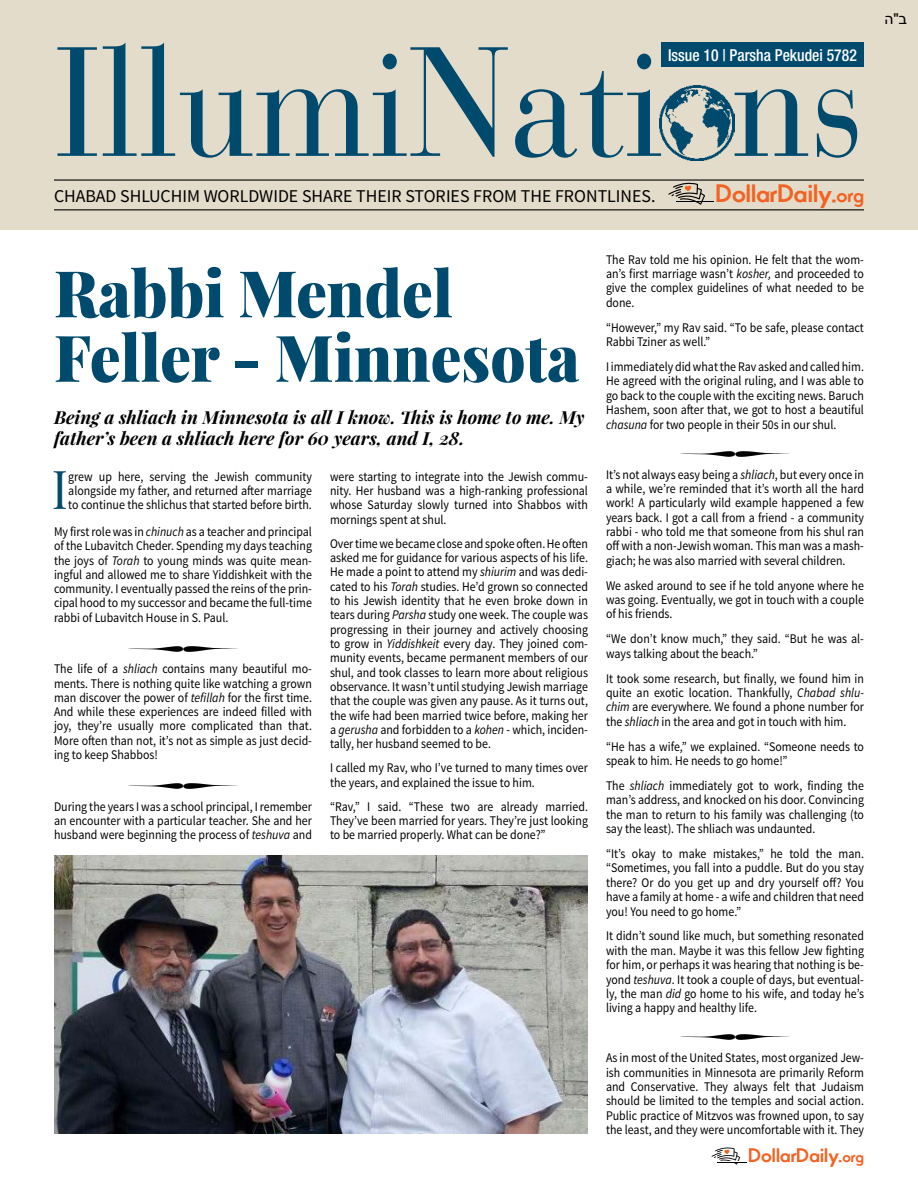
<style>
.page{position:relative;width:918px;height:1188px;background:#fff}
.page>*{position:absolute;margin:0;border:0;box-sizing:border-box;transform-origin:0 0}
.t1{font:154.2px "Bauer Bodoni Std";color:#004a6e;scale:.9 1}
.t2{font:900 64.5px/64.5px "Playfair Display";color:#004a6e;scale:.95 1}
.Body{font:53.4px "Playfair Display";color:#004a6e;scale:.9 1}
.t3{font:700 24px "Movement";letter-spacing:-.005em;color:#f26323}
.t4{font:700 18.6px "Movement";letter-spacing:-.005em;color:#f26323}
.Intro{font:italic 700 18px/21.6px "Playfair Display";color:#000}
.t5{font:18px "Source Sans Pro";color:#000}
.t6{font:500 condensed 16.5px "Helvetica Neue LT Std";color:#fff;scale:.95 1}
.t7{font:15px "Arial";color:#000}
.Body-2{font:13.2px/14.4px "Source Sans Pro";color:#000;text-align:justify;scale:.9 1}
.s1{color:#e4dcca}
.s2{font-size:19.05px}
.s3{font-style:italic}
.s4{font-size:14.85px}
</style>
<div class="page">
<div style="left:0;top:0;width:918px;height:230px;background:#e4dcca"></div>
<hr style="left:54px;top:179px;width:810px;height:2px;background:#000">
<hr style="left:54px;top:209px;width:810px;height:1px;background:#000">
<div style="left:661px;top:43px;width:203px;height:24px;background:#004a6e"></div>
<svg style="left:668px;top:183px;width:37px;height:22px"></svg>
<hr style="left:676px;top:201px;width:37px;height:1px;background:#000">
<img style="left:660px;top:85px;width:75px;height:76px">
<svg style="left:712px;top:1147px;width:28px;height:18px"></svg>
<hr style="left:717px;top:1161px;width:30px;height:1px;background:#fff">
<hr style="left:717px;top:1162px;width:30px;height:1px;background:#000">
<img style="left:54px;top:855px;width:534px;height:279px">
<p class="t1" style="left:54px;top:11px;width:902px">IllumiNati<span class="s1">o</span>ns</p>
<p class="t5" style="left:54px;top:185px;width:603px">CHABAD SHLUCHIM WORLDWIDE SHARE THEIR STORIES FROM THE FRONTLINES.</p>
<p class="t6" style="left:668px;top:45px;width:200px">Issue 10 | Parsha Pekudei 5782</p>
<p class="t3" style="left:716px;top:178px;width:150px">DollarDaily.<span class="s2">org</span></p>
<p class="t2" style="left:54px;top:260px;width:555px">Rabbi Mendel<br>Feller - Minnesota</p>
<p class="Intro" style="left:54px;top:405px;width:532px">Being a shliach in Minnesota is all I know. This is home to me. My father’s been a shliach here for 60 years, and I, 28.</p>
<p class="Body" style="left:52px;top:456px;width:20px">I</p>
<p class="Body-2" style="left:68px;top:469px;width:272px">grew up here, serving the Jewish community alongside my father, and returned after marriage to continue the shlichus that started before birth.</p>
<p class="Body-2" style="left:54px;top:525px;width:288px">My first role was in <span class="s3">chinuch</span> as a teacher and principal of the Lubavitch Cheder. Spending my days teaching the joys of <span class="s3">Torah</span> to young minds was quite mean&shy;ingful and allowed me to share Yiddishkeit with the community. I eventually passed the reins of the prin&shy;cipal hood to my successor and became the full-time rabbi of Lubavitch House in S. Paul.</p>
<p class="Body-2" style="left:54px;top:662px;width:288px">The life of a <span class="s3">shliach</span> contains many beautiful mo-</p>
<p class="Body-2" style="left:54px;top:676px;width:288px">ments. There is nothing quite like watching a grown man discover the power of <span class="s3">tefillah</span> for the first time.<br>And while these experiences are indeed filled with joy, they’re usually more complicated than that.<br>More often than not, it’s not as simple as just decid&shy;ing to keep Shabbos!</p>
<p class="Body-2" style="left:54px;top:800px;width:288px">During the years I was a school principal, I remember an encounter with a particular teacher. She and her husband were beginning the process of <span class="s3">teshuva</span> and</p>
<p class="Body-2" style="left:330px;top:469px;width:288px">were starting to integrate into the Jewish commu&shy;nity. Her husband was a high-ranking professional whose Saturday slowly turned into Shabbos with mornings spent at shul.</p>
<p class="Body-2" style="left:330px;top:536px;width:288px">Over time we became close and spoke often. He often asked me for guidance for various aspects of his life.<br>He made a point to attend my <span class="s3">shiurim</span> and was dedi&shy;cated to his <span class="s3">Torah</span> studies. He’d grown so connected to his Jewish identity that he even broke down in tears during <span class="s3">Parsha</span> study one week. The couple was progressing in their journey and actively choosing to grow in <span class="s3">Yiddishkeit</span> every day. They joined com&shy;munity events, became permanent members of our shul, and took classes to learn more about religious observance. It wasn’t until studying Jewish marriage that the couple was given any pause. As it turns out, the wife had been married twice before, making her a <span class="s3">gerusha</span> and forbidden to a <span class="s3">kohen</span> - which, inciden&shy;tally, her husband seemed to be.</p>
<p class="Body-2" style="left:330px;top:761px;width:288px">I called my Rav, who I’ve turned to many times over the years, and explained the issue to him.</p>
<p class="Body-2" style="left:330px;top:799px;width:288px">“Rav,” I said. “These two are already married.<br>They’ve been married for years. They’re just looking to be married properly. What can be done?”</p>
<p class="Body-2" style="left:606px;top:252px;width:288px">The Rav told me his opinion. He felt that the wom&shy;an’s first marriage wasn’t <span class="s3">kosher,</span> and proceeded to give the complex guidelines of what needed to be done.</p>
<p class="Body-2" style="left:606px;top:320px;width:288px">“However,” my Rav said. “To be safe, please contact<br>Rabbi Tziner as well.”</p>
<p class="Body-2" style="left:606px;top:360px;width:288px">I immediately did what the Rav asked and called him.<br>He agreed with the original ruling, and I was able to go back to the couple with the exciting news. Baruch Hashem, soon after that, we got to host a beautiful <span class="s3">chasuna</span> for two people in their 50s in our shul.</p>
<p class="Body-2" style="left:606px;top:467px;width:288px">It’s not always easy being a <span class="s3">shliach</span>, but every once in</p>
<p class="Body-2" style="left:606px;top:482px;width:288px">a while, we’re reminded that it’s worth all the hard work! A particularly wild example happened a few years back. I got a call from a friend - a community rabbi - who told me that someone from his shul ran off with a non-Jewish woman. This man was a mash&shy;giach; he was also married with several children.</p>
<p class="Body-2" style="left:606px;top:578px;width:288px">We asked around to see if he told anyone where he was going. Eventually, we got in touch with a couple of his friends.</p>
<p class="Body-2" style="left:606px;top:632px;width:288px">“We don’t know much,” they said. “But he was al&shy;ways talking about the beach.”</p>
<p class="Body-2" style="left:606px;top:671px;width:288px">It took some research, but finally, we found him in quite an exotic location. Thankfully, <span class="s3">Chabad shlu&shy;chim</span> are everywhere. We found a phone number for the <span class="s3">shliach</span> in the area and got in touch with him.</p>
<p class="Body-2" style="left:606px;top:739px;width:288px">“He has a wife,” we explained. “Someone needs to speak to him. He needs to go home!”</p>
<p class="Body-2" style="left:606px;top:779px;width:288px">The <span class="s3">shliach</span> immediately got to work, finding the man’s address, and knocked on his door. Convincing the man to return to his family was challenging (to say the least). The shliach was undaunted.</p>
<p class="Body-2" style="left:606px;top:847px;width:288px">“It’s okay to make mistakes,” he told the man. “Sometimes, you fall into a puddle. But do you stay there? Or do you get up and dry yourself off? You have a family at home - a wife and children that need you! You need to go home.”</p>
<p class="Body-2" style="left:606px;top:929px;width:288px">It didn’t sound like much, but something resonated with the man. Maybe it was this fellow Jew fighting for him, or perhaps it was hearing that nothing is be&shy;yond <span class="s3">teshuva</span>. It took a couple of days, but eventual&shy;ly, the man <span class="s3">did</span> go home to his wife, and today he’s living a happy and healthy life.</p>
<p class="Body-2" style="left:606px;top:1051px;width:288px">As in most of the United States, most organized Jew-</p>
<p class="Body-2" style="left:606px;top:1065px;width:288px">ish communities in Minnesota are primarily Reform and Conservative. They always felt that Judaism should be limited to the temples and social action.<br>Public practice of Mitzvos was frowned upon, to say the least, and they were uncomfortable with it. They</p>
<p class="t4" style="left:749px;top:1144px;width:117px">DollarDaily.<span class="s4">org</span></p>
<p class="t7" style="left:884px;top:9px;width:24px">ה ב"</p>
</div>
